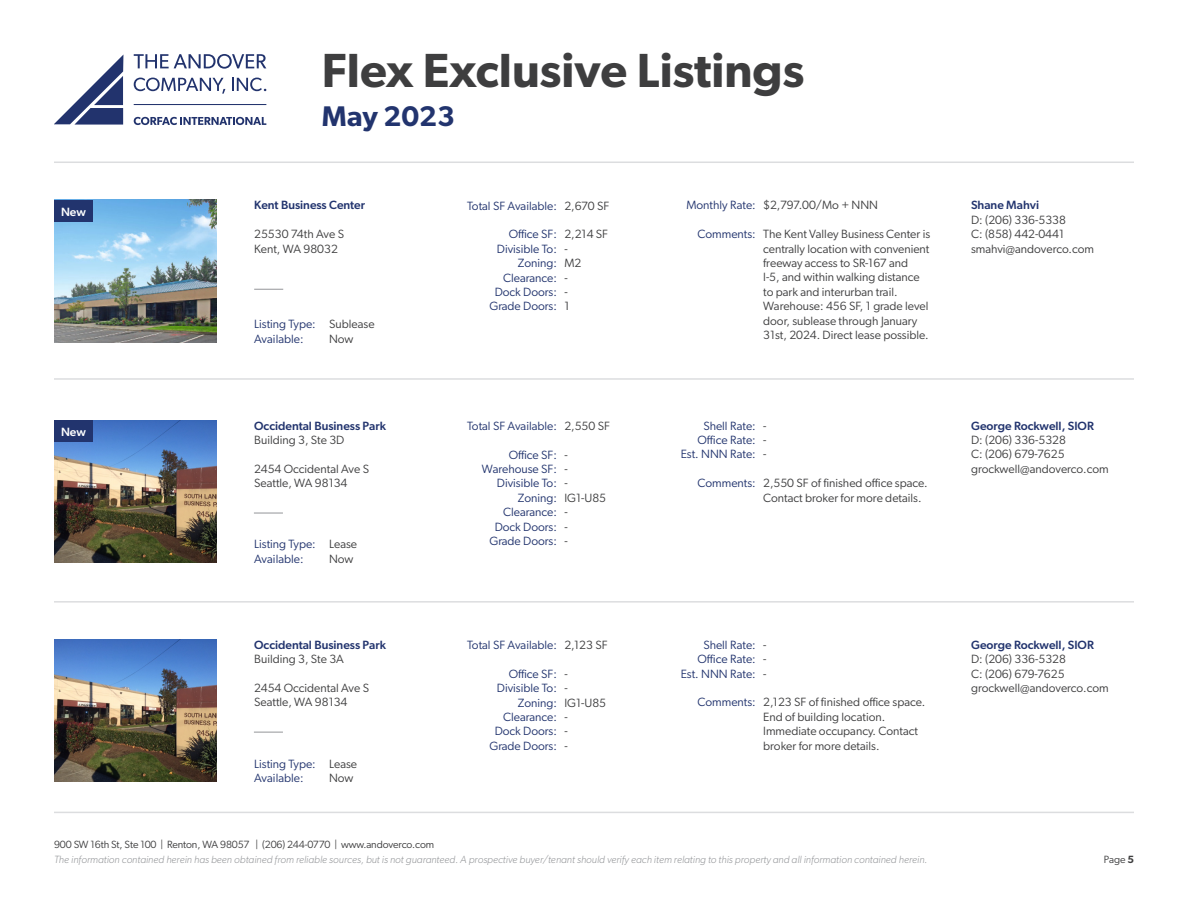
<style>
.page{position:relative;width:1188px;height:918px;background:#fff}
.page>*{position:absolute;margin:0;border:0;box-sizing:border-box;transform-origin:0 0}
.t1{font:600 48px "Gibson";color:#3e3e3f}
.t2{font:600 28.5px "Gibson";color:#22346e}
.t3{font:12px/14.4px "Gibson";color:#3e3e3f}
.t4{font:12px "Gibson";color:#22346e}
.t5{font:500 12px "Gibson";color:#22346e}
.t6{font:500 12px "Gibson";letter-spacing:-.005em;color:#fff}
.t7{font:italic 300 10.5px "Gibson";color:#939598}
.t8{font:10.5px "Gibson";letter-spacing:-.01em;color:#3e3e3f}
.s1{font-weight:600}
</style>
<div class="page">
<svg style="left:54px;top:55px;width:69px;height:70px"></svg>
<svg style="left:134px;top:54px;width:132px;height:15px"></svg>
<hr style="left:134px;top:104px;width:132px;height:1px;background:#22336d">
<svg style="left:134px;top:117px;width:132px;height:8px"></svg>
<svg style="left:134px;top:78px;width:91px;height:16px"></svg>
<svg style="left:232px;top:78px;width:34px;height:13px"></svg>
<hr style="left:54px;top:162px;width:1080px;height:1px;background:#dcdddf">
<img style="left:54px;top:639px;width:162px;height:143px">
<svg style="left:254px;top:732px;width:29px;height:1px"></svg>
<hr style="left:54px;top:378px;width:1080px;height:2px;background:#dcdddf">
<hr style="left:54px;top:601px;width:1080px;height:2px;background:#dcdddf">
<hr style="left:54px;top:812px;width:1080px;height:1px;background:#dcdddf">
<img style="left:54px;top:420px;width:162px;height:143px">
<svg style="left:254px;top:513px;width:29px;height:1px"></svg>
<div style="left:54px;top:420px;width:39px;height:22px;background:#22346e"></div>
<img style="left:54px;top:200px;width:162px;height:142px">
<svg style="left:254px;top:289px;width:29px;height:1px"></svg>
<div style="left:54px;top:200px;width:39px;height:22px;background:#22346e"></div>
<p class="t6" style="left:61px;top:204px;width:26px">New</p>
<p class="t6" style="left:61px;top:424px;width:26px">New</p>
<h1 class="t1" style="left:322px;top:42px;width:484px">Flex Exclusive Listings</h1>
<h2 class="t2" style="left:322px;top:100px;width:135px">May 2023</h2>
<p class="t5" style="left:254px;top:198px;width:112px">Kent Business Center</p>
<p class="t3" style="left:254px;top:227px;width:91px">25530 74th Ave S</p>
<p class="t3" style="left:254px;top:241px;width:85px">Kent, WA 98032</p>
<p class="t4" style="left:254px;top:317px;width:63px">Listing Type:</p>
<p class="t4" style="left:254px;top:331px;width:51px">Available:</p>
<p class="t3" style="left:329px;top:317px;width:47px">Sublease</p>
<p class="t3" style="left:329px;top:331px;width:26px">Now</p>
<p class="t5" style="left:254px;top:418px;width:133px">Occidental Business Park</p>
<p class="t3" style="left:254px;top:433px;width:92px">Building 3, Ste 3D</p>
<p class="t3" style="left:254px;top:461px;width:116px">2454 Occidental Ave S</p>
<p class="t3" style="left:254px;top:476px;width:95px">Seattle, WA 98134</p>
<p class="t4" style="left:254px;top:537px;width:63px">Listing Type:</p>
<p class="t4" style="left:254px;top:551px;width:51px">Available:</p>
<p class="t3" style="left:329px;top:537px;width:30px">Lease</p>
<p class="t3" style="left:329px;top:551px;width:26px">Now</p>
<p class="t5" style="left:254px;top:637px;width:133px">Occidental Business Park</p>
<p class="t3" style="left:254px;top:652px;width:91px">Building 3, Ste 3A</p>
<p class="t3" style="left:254px;top:680px;width:116px">2454 Occidental Ave S</p>
<p class="t3" style="left:254px;top:695px;width:95px">Seattle, WA 98134</p>
<p class="t4" style="left:254px;top:756px;width:63px">Listing Type:</p>
<p class="t4" style="left:254px;top:771px;width:51px">Available:</p>
<p class="t3" style="left:329px;top:756px;width:30px">Lease</p>
<p class="t3" style="left:329px;top:770px;width:26px">Now</p>
<p class="t4" style="left:467px;top:198px;width:91px">Total SF Available:</p>
<p class="t4" style="left:509px;top:227px;width:50px">Office SF:</p>
<p class="t4" style="left:497px;top:242px;width:62px">Divisible To:</p>
<p class="t4" style="left:518px;top:256px;width:41px">Zoning:</p>
<p class="t4" style="left:503px;top:270px;width:55px">Clearance:</p>
<p class="t4" style="left:495px;top:285px;width:64px">Dock Doors:</p>
<p class="t4" style="left:489px;top:299px;width:69px">Grade Doors:</p>
<p class="t3" style="left:564px;top:198px;width:47px">2,670 SF</p>
<p class="t3" style="left:564px;top:227px;width:45px">2,214 SF</p>
<p class="t3" style="left:564px;top:241px;width:5px">-</p>
<p class="t3" style="left:564px;top:256px;width:19px">M2</p>
<p class="t3" style="left:564px;top:270px;width:5px">-</p>
<p class="t3" style="left:564px;top:285px;width:5px">-</p>
<p class="t3" style="left:564px;top:299px;width:7px">1</p>
<p class="t4" style="left:467px;top:419px;width:91px">Total SF Available:</p>
<p class="t4" style="left:509px;top:447px;width:50px">Office SF:</p>
<p class="t4" style="left:482px;top:462px;width:76px">Warehouse SF:</p>
<p class="t4" style="left:497px;top:476px;width:62px">Divisible To:</p>
<p class="t4" style="left:518px;top:491px;width:41px">Zoning:</p>
<p class="t4" style="left:503px;top:505px;width:55px">Clearance:</p>
<p class="t4" style="left:495px;top:519px;width:64px">Dock Doors:</p>
<p class="t4" style="left:489px;top:534px;width:69px">Grade Doors:</p>
<p class="t3" style="left:564px;top:418px;width:47px">2,550 SF</p>
<p class="t3" style="left:564px;top:447px;width:5px">-</p>
<p class="t3" style="left:564px;top:462px;width:5px">-</p>
<p class="t3" style="left:564px;top:476px;width:5px">-</p>
<p class="t3" style="left:564px;top:490px;width:43px">IG1-U85</p>
<p class="t3" style="left:564px;top:505px;width:5px">-</p>
<p class="t3" style="left:564px;top:519px;width:5px">-</p>
<p class="t3" style="left:564px;top:534px;width:5px">-</p>
<p class="t4" style="left:467px;top:638px;width:91px">Total SF Available:</p>
<p class="t4" style="left:509px;top:666px;width:50px">Office SF:</p>
<p class="t4" style="left:497px;top:681px;width:62px">Divisible To:</p>
<p class="t4" style="left:518px;top:695px;width:41px">Zoning:</p>
<p class="t4" style="left:503px;top:710px;width:55px">Clearance:</p>
<p class="t4" style="left:495px;top:724px;width:64px">Dock Doors:</p>
<p class="t4" style="left:489px;top:738px;width:69px">Grade Doors:</p>
<p class="t3" style="left:564px;top:637px;width:45px">2,123 SF</p>
<p class="t3" style="left:564px;top:666px;width:5px">-</p>
<p class="t3" style="left:564px;top:681px;width:5px">-</p>
<p class="t3" style="left:564px;top:695px;width:43px">IG1-U85</p>
<p class="t3" style="left:564px;top:709px;width:5px">-</p>
<p class="t3" style="left:564px;top:724px;width:5px">-</p>
<p class="t3" style="left:564px;top:738px;width:5px">-</p>
<p class="t4" style="left:686px;top:198px;width:71px">Monthly Rate:</p>
<p class="t4" style="left:698px;top:227px;width:60px">Comments:</p>
<p class="t3" style="left:763px;top:198px;width:116px">$2,797.00/Mo + NNN</p>
<p class="t3" style="left:763px;top:227px;width:169px">The Kent Valley Business Center is centrally location with convenient freeway access to SR-167 and<br>I-5, and within walking distance to park and interurban trail.<br>Warehouse: 456 SF, 1 grade level door, sublease through January<br>31st, 2024. Direct lease possible.</p>
<p class="t4" style="left:703px;top:418px;width:54px">Shell Rate:</p>
<p class="t4" style="left:698px;top:433px;width:60px">Office Rate:</p>
<p class="t4" style="left:681px;top:447px;width:77px">Est. NNN Rate:</p>
<p class="t4" style="left:698px;top:476px;width:60px">Comments:</p>
<p class="t3" style="left:763px;top:418px;width:5px">-</p>
<p class="t3" style="left:763px;top:433px;width:5px">-</p>
<p class="t3" style="left:763px;top:447px;width:5px">-</p>
<p class="t3" style="left:763px;top:476px;width:166px">2,550 SF of finished office space.</p>
<p class="t3" style="left:763px;top:490px;width:160px">Contact broker for more details.</p>
<p class="t4" style="left:703px;top:637px;width:54px">Shell Rate:</p>
<p class="t4" style="left:698px;top:652px;width:60px">Office Rate:</p>
<p class="t4" style="left:681px;top:666px;width:77px">Est. NNN Rate:</p>
<p class="t4" style="left:698px;top:695px;width:60px">Comments:</p>
<p class="t3" style="left:763px;top:637px;width:5px">-</p>
<p class="t3" style="left:763px;top:652px;width:5px">-</p>
<p class="t3" style="left:763px;top:666px;width:5px">-</p>
<p class="t3" style="left:763px;top:695px;width:164px">2,123 SF of finished office space.</p>
<p class="t3" style="left:763px;top:709px;width:156px">End of building location.<br>Immediate occupancy. Contact broker for more details.</p>
<p class="t8" style="left:54px;top:838px;width:382px">900 SW 16th St, Ste 100 | Renton, WA 98057 | (206) 244-0770 | www.andoverco.com</p>
<p class="t5" style="left:971px;top:198px;width:70px">Shane Mahvi</p>
<p class="t3" style="left:971px;top:212px;width:96px">D: (206) 336-5338</p>
<p class="t3" style="left:971px;top:227px;width:95px">C: (858) 442-0441</p>
<p class="t3" style="left:971px;top:241px;width:125px">smahvi@andoverco.com</p>
<p class="t5" style="left:971px;top:418px;width:124px">George Rockwell, SIOR</p>
<p class="t3" style="left:971px;top:433px;width:96px">D: (206) 336-5328</p>
<p class="t3" style="left:971px;top:447px;width:95px">C: (206) 679-7625</p>
<p class="t3" style="left:971px;top:461px;width:139px">grockwell@andoverco.com</p>
<p class="t5" style="left:971px;top:637px;width:124px">George Rockwell, SIOR</p>
<p class="t3" style="left:971px;top:652px;width:96px">D: (206) 336-5328</p>
<p class="t3" style="left:971px;top:666px;width:95px">C: (206) 679-7625</p>
<p class="t3" style="left:971px;top:680px;width:139px">grockwell@andoverco.com</p>
<p class="t7" style="left:54px;top:853px;width:875px">The information contained herein has been obtained from reliable sources, but is not guaranteed. A prospective buyer/tenant should verify each item relating to this property and all information contained herein.</p>
<p class="t8" style="left:1104px;top:853px;width:32px">Page <span class="s1">5</span></p>
</div>
